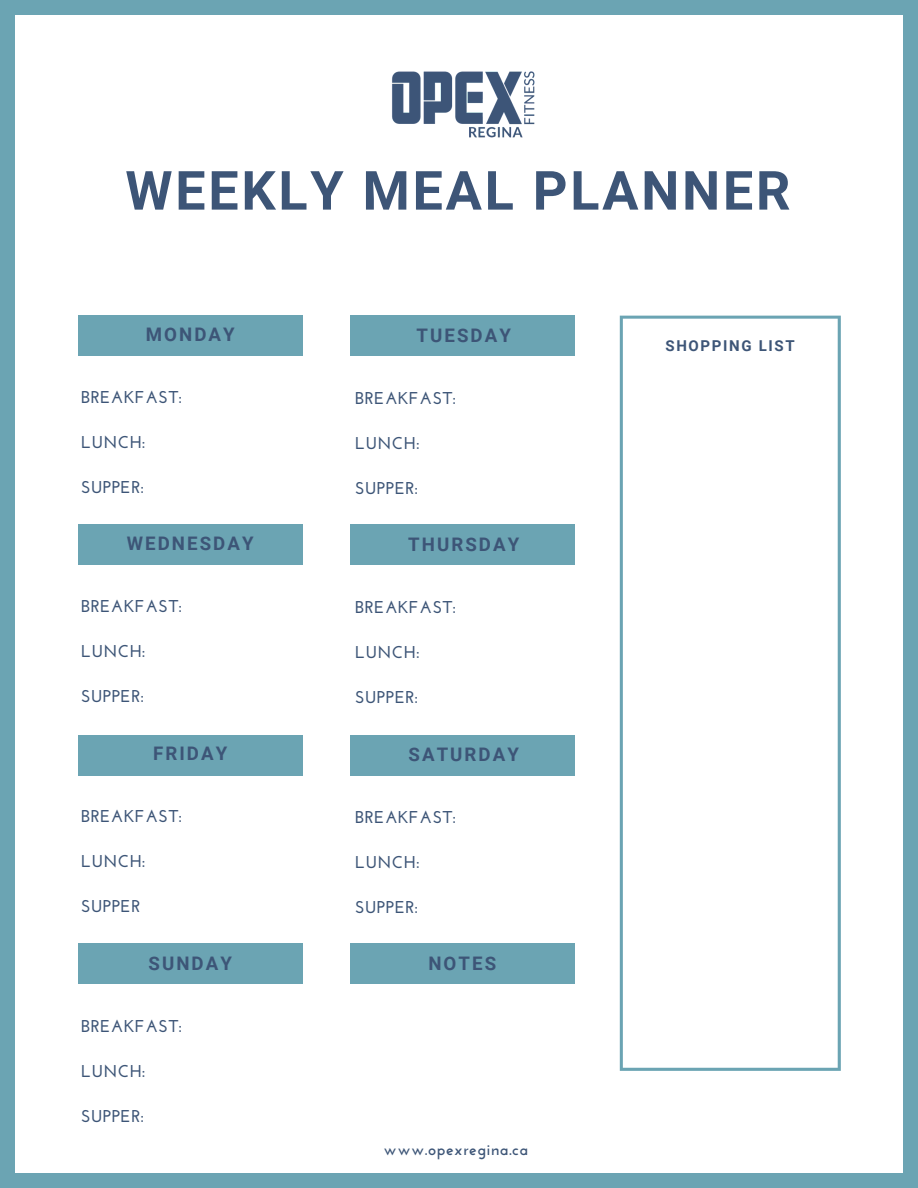
<style>
.page{position:relative;width:918px;height:1188px;background:#6ba4b3}
.page>*{position:absolute;margin:0;border:0;box-sizing:border-box;transform-origin:0 0}
.t1{font:700 54px "Roboto";letter-spacing:.05em;color:#3d5577}
.t2{font:700 18.75px "Roboto";letter-spacing:.11em;color:#3d5577}
.t3{font:700 17.1px "Josefin Sans";letter-spacing:.03em;color:#3d5577}
.t4{font:700 15px "Roboto";letter-spacing:.11em;color:#3d5577}
</style>
<div class="page">
<div style="left:15px;top:15px;width:888px;height:1158px;background:#fff"></div>
<svg style="left:620px;top:316px;width:221px;height:755px"></svg>
<div style="left:78px;top:735px;width:225px;height:40px;background:#6ba4b3"></div>
<div style="left:78px;top:943px;width:225px;height:41px;background:#6ba4b3"></div>
<div style="left:78px;top:316px;width:225px;height:40px;background:#6ba4b3"></div>
<div style="left:350px;top:735px;width:225px;height:40px;background:#6ba4b3"></div>
<div style="left:350px;top:943px;width:225px;height:41px;background:#6ba4b3"></div>
<div style="left:350px;top:316px;width:225px;height:40px;background:#6ba4b3"></div>
<div style="left:350px;top:524px;width:225px;height:40px;background:#6ba4b3"></div>
<div style="left:78px;top:524px;width:225px;height:40px;background:#6ba4b3"></div>
<img style="left:392px;top:71px;width:143px;height:67px">
<h1 class="t1" style="left:125px;top:160px;width:667px">WEEKLY MEAL PLANNER</h1>
<p class="t2" style="left:146px;top:324px;width:90px">MONDAY</p>
<p class="t3" style="left:81px;top:390px;width:102px">BREAKFAST:</p>
<p class="t3" style="left:81px;top:435px;width:66px">LUNCH:</p>
<p class="t3" style="left:81px;top:480px;width:64px">SUPPER:</p>
<p class="t2" style="left:127px;top:533px;width:128px">WEDNESDAY</p>
<p class="t3" style="left:81px;top:599px;width:102px">BREAKFAST:</p>
<p class="t3" style="left:81px;top:644px;width:66px">LUNCH:</p>
<p class="t3" style="left:81px;top:689px;width:64px">SUPPER:</p>
<p class="t2" style="left:153px;top:743px;width:76px">FRIDAY</p>
<p class="t3" style="left:81px;top:809px;width:102px">BREAKFAST:</p>
<p class="t3" style="left:81px;top:854px;width:66px">LUNCH:</p>
<p class="t3" style="left:81px;top:899px;width:61px">SUPPER</p>
<p class="t2" style="left:149px;top:953px;width:85px">SUNDAY</p>
<p class="t3" style="left:81px;top:1019px;width:102px">BREAKFAST:</p>
<p class="t3" style="left:81px;top:1064px;width:66px">LUNCH:</p>
<p class="t3" style="left:81px;top:1109px;width:64px">SUPPER:</p>
<p class="t2" style="left:417px;top:324px;width:96px">TUESDAY</p>
<p class="t3" style="left:355px;top:391px;width:102px">BREAKFAST:</p>
<p class="t3" style="left:355px;top:436px;width:66px">LUNCH:</p>
<p class="t3" style="left:355px;top:481px;width:64px">SUPPER:</p>
<p class="t2" style="left:408px;top:534px;width:113px">THURSDAY</p>
<p class="t3" style="left:355px;top:600px;width:102px">BREAKFAST:</p>
<p class="t3" style="left:355px;top:645px;width:66px">LUNCH:</p>
<p class="t3" style="left:355px;top:690px;width:64px">SUPPER:</p>
<p class="t2" style="left:409px;top:744px;width:112px">SATURDAY</p>
<p class="t3" style="left:355px;top:810px;width:102px">BREAKFAST:</p>
<p class="t3" style="left:355px;top:855px;width:66px">LUNCH:</p>
<p class="t3" style="left:355px;top:900px;width:64px">SUPPER:</p>
<p class="t2" style="left:428px;top:953px;width:69px">NOTES</p>
<p class="t3" style="left:384px;top:1142px;width:146px">www.opexregina.ca</p>
<p class="t4" style="left:666px;top:338px;width:131px">SHOPPING LIST</p>
</div>
